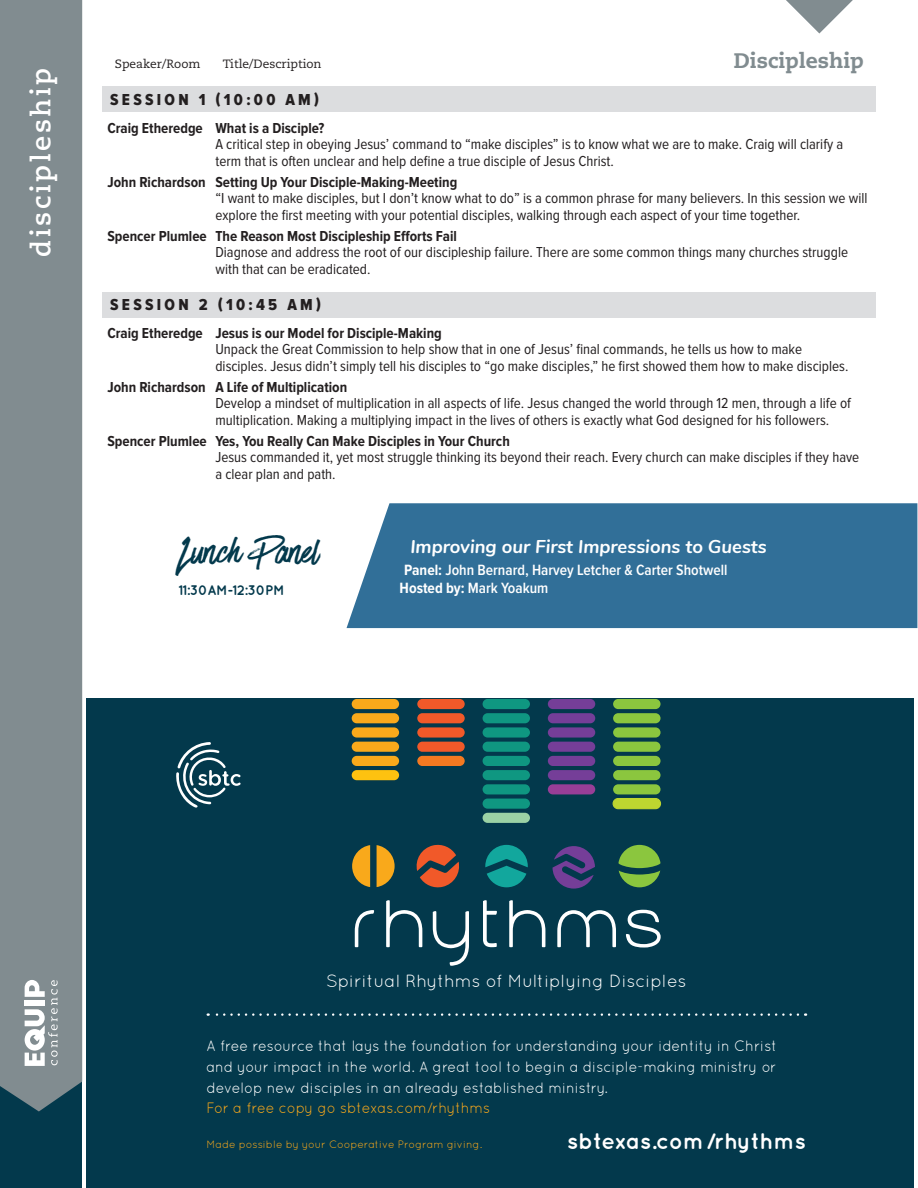
<style>
.page{position:relative;width:918px;height:1188px;background:#fff}
.page>*{position:absolute;margin:0;border:0;box-sizing:border-box;transform-origin:0 0}
.t1{font:42.9px "Have Heart One";color:#03394c}
.t2{font:700 27px "Caecilia LT Pro 75";letter-spacing:.1em;color:#fff}
.t3{font:700 22.65px "Quicksand";color:#fff}
.t4{font:800 21px "Caecilia LT Pro 85";color:#818c90}
.t5{font:italic 700 18.45px "Nunito";color:#fff}
.t6{font:17.7px "Quicksand";color:#fff}
.Session{font:16.5px "Proxima Nova Cond Extrabld";letter-spacing:.2em;color:#231f20}
.t7{font:600 15.45px/18.5px "Proxima Nova Cond";color:#fff}
.Title__Bold{font:15px/16.5px "Proxima Nova Cond";color:#231f20}
.Title__Bold-2{font:700 15px "Proxima Nova Cond";color:#231f20}
.t8{font:15px/20.5px "Quicksand";color:#fff;text-align:justify;scale:.95 1}
.t9{font:15px "Quicksand";color:#f9a91b;scale:.95 1}
.t10{font:700 13.95px "Quicksand";letter-spacing:-.025em;color:#03394c}
.t11{font:12px "Caecilia LT Pro 55 Roman";color:#231f20}
.t12{font:10.65px "Quicksand";color:#f9a91b}
.s1{font-weight:700}
</style>
<div class="page">
<div style="left:0;top:0;width:82px;height:1188px;background:#03394c"></div>
<div style="left:0;top:0;width:82px;height:1112px;background:#818c90"></div>
<svg style="left:22px;top:980px;width:36px;height:86px;background:#b4babc"></svg>
<svg style="left:917px;top:503px;width:1px;height:125px"></svg>
<div style="left:102px;top:87px;width:774px;height:25px;background:#dcdddf"></div>
<div style="left:102px;top:292px;width:774px;height:25px;background:#dcdddf"></div>
<svg style="left:786px;top:0;width:67px;height:34px"></svg>
<div style="left:347px;top:503px;width:570px;height:125px;background:#316f98"></div>
<div style="left:86px;top:699px;width:828px;height:489px;background:#03394c"></div>
<svg style="left:618px;top:845px;width:42px;height:42px"></svg>
<svg style="left:377px;top:845px;width:18px;height:42px"></svg>
<svg style="left:352px;top:845px;width:18px;height:42px"></svg>
<svg style="left:485px;top:845px;width:43px;height:42px"></svg>
<svg style="left:553px;top:846px;width:42px;height:43px"></svg>
<svg style="left:416px;top:844px;width:43px;height:44px"></svg>
<svg style="left:483px;top:900px;width:14px;height:47px"></svg>
<svg style="left:626px;top:910px;width:35px;height:38px"></svg>
<svg style="left:355px;top:910px;width:19px;height:37px"></svg>
<svg style="left:386px;top:900px;width:36px;height:47px"></svg>
<svg style="left:433px;top:911px;width:36px;height:55px"></svg>
<svg style="left:509px;top:900px;width:36px;height:47px"></svg>
<svg style="left:557px;top:910px;width:59px;height:37px"></svg>
<div style="left:352px;top:770px;width:47px;height:10px;background:#fec210;border-radius:5px"></div>
<div style="left:483px;top:770px;width:47px;height:10px;background:#0f9781;border-radius:5px"></div>
<div style="left:548px;top:770px;width:47px;height:10px;background:#753e98;border-radius:5px"></div>
<div style="left:613px;top:770px;width:48px;height:10px;background:#8bc63e;border-radius:5px"></div>
<div style="left:352px;top:713px;width:47px;height:10px;background:#f9a91b;border-radius:5px"></div>
<div style="left:417px;top:713px;width:48px;height:10px;background:#f15929;border-radius:5px"></div>
<div style="left:483px;top:713px;width:47px;height:10px;background:#0f9781;border-radius:5px"></div>
<div style="left:548px;top:713px;width:47px;height:10px;background:#753e98;border-radius:5px"></div>
<div style="left:613px;top:713px;width:48px;height:10px;background:#8bc63e;border-radius:5px"></div>
<div style="left:483px;top:799px;width:47px;height:10px;background:#0f9781;border-radius:5px"></div>
<div style="left:613px;top:799px;width:48px;height:10px;background:#bed630;border-radius:5px"></div>
<div style="left:613px;top:798px;width:48px;height:11px;border:1px solid #bed630;border-radius:5px"></div>
<div style="left:352px;top:742px;width:47px;height:10px;background:#f9a91b;border-radius:5px"></div>
<div style="left:417px;top:742px;width:48px;height:10px;background:#f15929;border-radius:5px"></div>
<div style="left:483px;top:742px;width:47px;height:10px;background:#0f9781;border-radius:5px"></div>
<div style="left:548px;top:742px;width:47px;height:10px;background:#753e98;border-radius:5px"></div>
<div style="left:613px;top:742px;width:48px;height:10px;background:#8bc63e;border-radius:5px"></div>
<div style="left:483px;top:784px;width:47px;height:10px;background:#0f9781;border-radius:5px"></div>
<div style="left:548px;top:784px;width:47px;height:10px;background:#983e97;border-radius:5px"></div>
<div style="left:613px;top:784px;width:48px;height:10px;background:#8bc63e;border-radius:5px"></div>
<div style="left:352px;top:727px;width:47px;height:11px;background:#f9a91b;border-radius:5px"></div>
<div style="left:417px;top:727px;width:48px;height:11px;background:#f15929;border-radius:5px"></div>
<div style="left:483px;top:727px;width:47px;height:11px;background:#0f9781;border-radius:5px"></div>
<div style="left:548px;top:727px;width:47px;height:11px;background:#753e98;border-radius:5px"></div>
<div style="left:613px;top:727px;width:48px;height:11px;background:#8bc63e;border-radius:5px"></div>
<div style="left:352px;top:699px;width:47px;height:10px;background:#f9a91b;border-radius:5px"></div>
<div style="left:417px;top:699px;width:48px;height:10px;background:#f15929;border-radius:5px"></div>
<div style="left:483px;top:699px;width:47px;height:10px;background:#0f9781;border-radius:5px"></div>
<div style="left:548px;top:699px;width:47px;height:10px;background:#753e98;border-radius:5px"></div>
<div style="left:613px;top:699px;width:48px;height:10px;background:#8bc63e;border-radius:5px"></div>
<div style="left:483px;top:813px;width:47px;height:10px;background:#9bd2a5;border-radius:5px"></div>
<div style="left:352px;top:756px;width:47px;height:10px;background:#f9a91b;border-radius:5px"></div>
<div style="left:417px;top:756px;width:48px;height:10px;background:#f47921;border-radius:5px"></div>
<div style="left:483px;top:756px;width:47px;height:10px;background:#0f9781;border-radius:5px"></div>
<div style="left:548px;top:756px;width:47px;height:10px;background:#753e98;border-radius:5px"></div>
<div style="left:613px;top:756px;width:48px;height:10px;background:#8bc63e;border-radius:5px"></div>
<svg style="left:208px;top:1013px;width:590px;height:3px"></svg>
<svg style="left:176px;top:742px;width:65px;height:66px"></svg>
<p class="t2" style="left:23px;top:257px;width:191px;rotate:-90deg">discipleship</p>
<p class="t11" style="left:115px;top:56px;width:87px">Speaker/Room</p>
<p class="t11" style="left:223px;top:56px;width:100px">Title/Description</p>
<p class="t4" style="left:734px;top:47px;width:132px">Discipleship</p>
<p class="Session" style="left:110px;top:90px;width:211px">SESSION 1 (10:00 AM)</p>
<p class="Title__Bold-2" style="left:107px;top:120px;width:218px">Craig Etheredge What is a Disciple?</p>
<p class="Title__Bold" style="left:215px;top:136px;width:629px">A critical step in obeying Jesus’ command to “make disciples” is to know what we are to make. Craig will clarify a term that is often unclear and help define a true disciple of Jesus Christ.</p>
<p class="Title__Bold-2" style="left:107px;top:174px;width:351px">John Richardson Setting Up Your Disciple-Making-Meeting</p>
<p class="Title__Bold" style="left:215px;top:190px;width:654px">“I want to make disciples, but I don’t know what to do” is a common phrase for many believers. In this session we will</p>
<p class="Title__Bold" style="left:215px;top:207px;width:586px">explore the first meeting with your potential disciples, walking through each aspect of your time together.</p>
<p class="Title__Bold-2" style="left:107px;top:228px;width:351px">Spencer Plumlee The Reason Most Discipleship Efforts Fail</p>
<p class="Title__Bold" style="left:215px;top:244px;width:634px">Diagnose and address the root of our discipleship failure. There are some common things many churches struggle with that can be eradicated.</p>
<p class="Session" style="left:110px;top:295px;width:212px">SESSION 2 (10:45 AM)</p>
<p class="Title__Bold-2" style="left:107px;top:325px;width:336px">Craig Etheredge Jesus is our Model for Disciple-Making</p>
<p class="Title__Bold" style="left:215px;top:342px;width:588px">Unpack the Great Commission to help show that in one of Jesus’ final commands, he tells us how to make</p>
<p class="Title__Bold" style="left:215px;top:358px;width:635px">disciples. Jesus didn’t simply tell his disciples to “go make disciples,” he first showed them how to make disciples.</p>
<p class="Title__Bold-2" style="left:107px;top:379px;width:241px">John Richardson A Life of Multiplication</p>
<p class="Title__Bold" style="left:215px;top:396px;width:637px">Develop a mindset of multiplication in all aspects of life. Jesus changed the world through 12 men, through a life of multiplication. Making a multiplying impact in the lives of others is exactly what God designed for his followers.</p>
<p class="Title__Bold-2" style="left:107px;top:433px;width:404px">Spencer Plumlee Yes, You Really Can Make Disciples in Your Church</p>
<p class="Title__Bold" style="left:215px;top:450px;width:645px">Jesus commanded it, yet most struggle thinking its beyond their reach. Every church can make disciples if they have a clear plan and path.</p>
<p class="t1" style="left:177px;top:529px;width:142px">Lunch Panel</p>
<p class="t10" style="left:178px;top:581px;width:108px">11:30AM-12:30PM</p>
<p class="t5" style="left:410px;top:533px;width:358px">Improving our First Impressions to Guests</p>
<p class="t7" style="left:400px;top:561px;width:329px"><span class="s1">Panel:</span> John Bernard, Harvey Letcher &amp; Carter Shotwell<br><span class="s1">Hosted by:</span> Mark Yoakum</p>
<p class="t6" style="left:326px;top:971px;width:362px">Spiritual Rhythms of Multiplying Disciples</p>
<p class="t8" style="left:206px;top:1036px;width:602px">A free resource that lays the foundation for understanding your identity in Christ and your impact in the world. A great tool to begin a disciple-making ministry or develop new disciples in an already established ministry.</p>
<p class="t9" style="left:206px;top:1099px;width:300px">For a free copy go sbtexas.com/rhythms</p>
<p class="t12" style="left:206px;top:1138px;width:277px">Made possible by your Cooperative Program giving.</p>
<p class="t3" style="left:567px;top:1127px;width:240px">sbtexas.com/rhythms</p>
</div>
